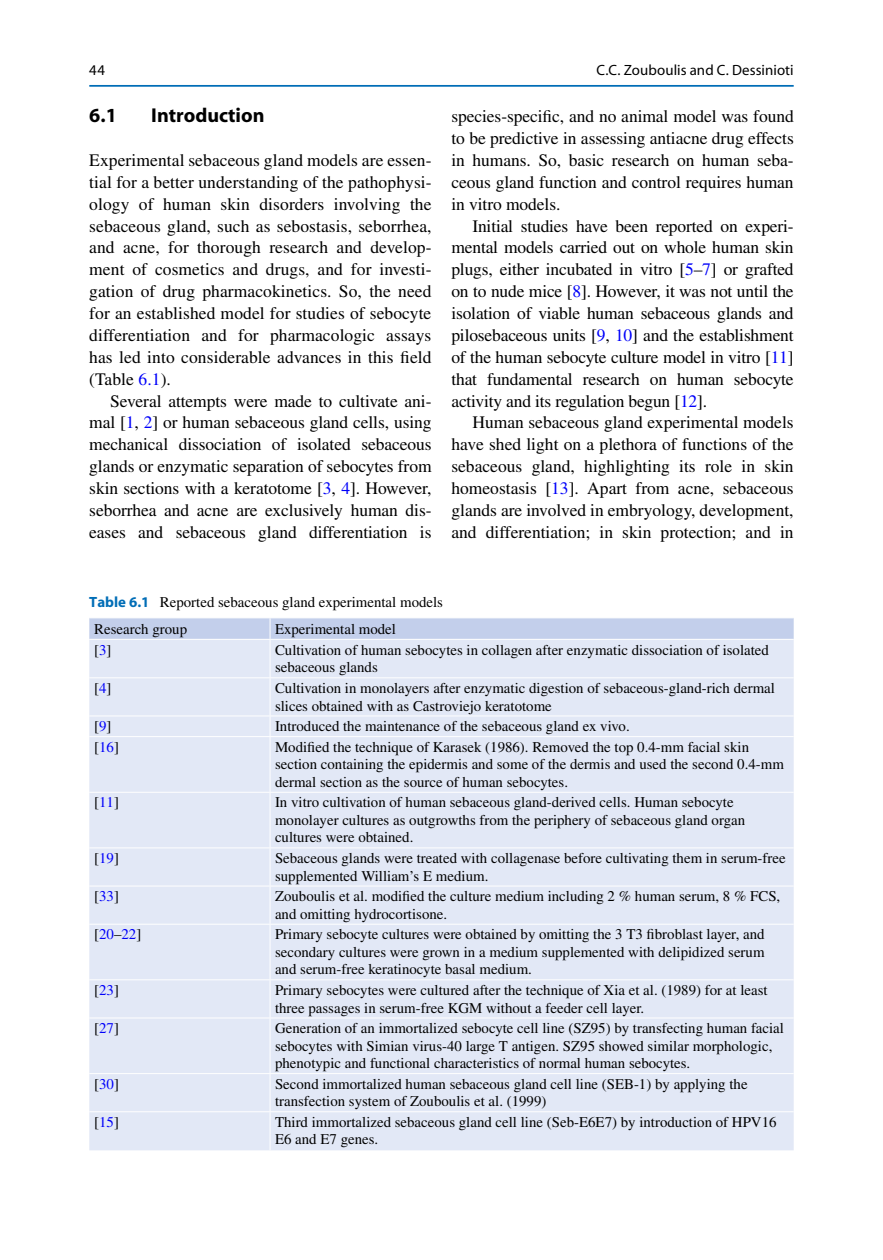
<style>
.page{position:relative;width:883px;height:1260px;background:#fff}
.page>*{position:absolute;margin:0;border:0;box-sizing:border-box;transform-origin:0 0}
.t1{font:700 20.12px "Sydvwn Tcvkpc Myriad";color:#000}
.t2{font:17.5px/21.9px "Jrqdfh Ntpcnk Times";letter-spacing:-.005em;color:#000;text-align:justify}
.t3{font:14.88px/17.5px "Jrqdfh Ntpcnk Times";color:#000}
.t4{font:14.88px "Ykhlrx Gmybdv Myriad";letter-spacing:.005em;color:#000}
.t5{font:14.88px "Jrqdfh Ntpcnk Times";color:#0000fa}
.s1{color:#0000fa}
.s2{font-family:"Sydvwn Tcvkpc Myriad";font-weight:700;color:#006db6}
.s3{color:#000}
</style>
<div class="page">
<div style="left:89px;top:640px;width:705px;height:510px;background:#e2e8f6"></div>
<svg style="left:89px;top:618px;width:705px;height:21px;background:#c4d0eb"></svg>
<hr style="left:270px;top:640px;width:1px;height:37px;background:#fff">
<hr style="left:89px;top:677px;width:705px;height:1px;background:#fff">
<hr style="left:270px;top:678px;width:1px;height:38px;background:#fff">
<hr style="left:89px;top:716px;width:705px;height:1px;background:#fff">
<svg style="left:270px;top:716px;width:1px;height:20px"></svg>
<hr style="left:89px;top:736px;width:705px;height:1px;background:#fff">
<hr style="left:270px;top:737px;width:1px;height:55px;background:#fff">
<hr style="left:89px;top:792px;width:705px;height:1px;background:#fff">
<hr style="left:270px;top:793px;width:1px;height:54px;background:#fff">
<hr style="left:89px;top:847px;width:705px;height:1px;background:#fff">
<hr style="left:270px;top:848px;width:1px;height:38px;background:#fff">
<hr style="left:89px;top:886px;width:705px;height:1px;background:#fff">
<hr style="left:270px;top:886px;width:1px;height:38px;background:#fff">
<hr style="left:89px;top:924px;width:705px;height:1px;background:#fff">
<hr style="left:270px;top:925px;width:1px;height:54px;background:#fff">
<hr style="left:89px;top:979px;width:705px;height:1px;background:#fff">
<hr style="left:270px;top:980px;width:1px;height:38px;background:#fff">
<hr style="left:89px;top:1018px;width:705px;height:1px;background:#fff">
<hr style="left:270px;top:1018px;width:1px;height:55px;background:#fff">
<hr style="left:89px;top:1073px;width:705px;height:1px;background:#fff">
<hr style="left:270px;top:1074px;width:1px;height:37px;background:#fff">
<hr style="left:270px;top:1111px;width:524px;height:1px;background:#fff">
<hr style="left:89px;top:1111px;width:181px;height:1px;background:#fff">
<hr style="left:270px;top:1112px;width:1px;height:38px;background:#fff">
<hr style="left:89px;top:85px;width:705px;height:2px;background:#006db6">
<p class="t4" style="left:89px;top:64px;width:17px">44</p>
<h1 class="t1" style="left:89px;top:108px;width:29px">6.1</h1>
<h1 class="t1" style="left:151px;top:108px;width:115px">Introduction</h1>
<p class="t2" style="left:89px;top:151px;width:344px">Experimental sebaceous gland models are essen&shy;tial for a better understanding of the pathophysi&shy;ology of human skin disorders involving the sebaceous gland, such as sebostasis, seborrhea, and acne, for thorough research and develop&shy;ment of cosmetics and drugs, and for investi&shy;gation of drug pharmacokinetics. So, the need for an established model for studies of sebocyte differentiation and for pharmacologic assays has led into considerable advances in this field (Table <span class="s1">6.1</span> ).</p>
<p class="t2" style="left:89px;top:391px;width:344px;text-indent:21px">Several attempts were made to cultivate ani&shy;mal [ <span class="s1">1</span> , <span class="s1">2</span> ] or human sebaceous gland cells, using mechanical dissociation of isolated sebaceous glands or enzymatic separation of sebocytes from skin sections with a keratotome [ <span class="s1">3</span> , <span class="s1">4</span> ]. However, seborrhea and acne are exclusively human dis&shy;eases and sebaceous gland differentiation is</p>
<p class="t4" style="left:597px;top:64px;width:199px">C.C. Zouboulis and C. Dessinioti</p>
<p class="t2" style="left:451px;top:107px;width:344px">species-specific, and no animal model was found to be predictive in assessing antiacne drug effects in humans. So, basic research on human seba&shy;ceous gland function and control requires human in vitro models.</p>
<p class="t2" style="left:451px;top:216px;width:344px;text-indent:21px">Initial studies have been reported on experi&shy;mental models carried out on whole human skin plugs, either incubated in vitro [ <span class="s1">5</span> – <span class="s1">7</span> ] or grafted on to nude mice [ <span class="s1">8</span> ]. However, it was not until the isolation of viable human sebaceous glands and pilosebaceous units [ <span class="s1">9</span> , <span class="s1">10</span> ] and the establishment of the human sebocyte culture model in vitro [ <span class="s1">11</span> ] that fundamental research on human sebocyte activity and its regulation begun [ <span class="s1">12</span> ].</p>
<p class="t2" style="left:451px;top:413px;width:344px;text-indent:21px">Human sebaceous gland experimental models have shed light on a plethora of functions of the sebaceous gland, highlighting its role in skin homeostasis [ <span class="s1">13</span> ]. Apart from acne, sebaceous glands are involved in embryology, development, and differentiation; in skin protection; and in</p>
<p class="t3" style="left:94px;top:590px;width:350px;line-height:26.6px;text-indent:-5px"><span class="s2">Table 6.1</span> Reported sebaceous gland experimental models<br>Research group</p>
<p class="t3" style="left:275px;top:621px;width:123px">Experimental model</p>
<p class="t3" style="left:94px;top:643px;width:19px">[ <span class="s1">3</span> ]</p>
<p class="t3" style="left:275px;top:643px;width:495px">Cultivation of human sebocytes in collagen after enzymatic dissociation of isolated sebaceous glands</p>
<p class="t3" style="left:94px;top:681px;width:19px">[ <span class="s1">4</span> ]</p>
<p class="t3" style="left:275px;top:681px;width:501px">Cultivation in monolayers after enzymatic digestion of sebaceous-gland- rich dermal slices obtained with as Castroviejo keratotome</p>
<p class="t3" style="left:94px;top:719px;width:19px">[ <span class="s1">9</span> ]</p>
<p class="t3" style="left:275px;top:719px;width:356px">Introduced the maintenance of the sebaceous gland ex vivo.</p>
<p class="t3" style="left:94px;top:740px;width:26px">[ <span class="s1">16</span> ]</p>
<p class="t3" style="left:275px;top:740px;width:510px">Modified the technique of Karasek (1986). Removed the top 0.4-mm facial skin section containing the epidermis and some of the dermis and used the second 0.4-mm dermal section as the source of human sebocytes.</p>
<p class="t3" style="left:94px;top:795px;width:26px">[ <span class="s1">11</span> ]</p>
<p class="t3" style="left:275px;top:795px;width:472px">In vitro cultivation of human sebaceous gland-derived cells. Human sebocyte monolayer cultures as outgrowths from the periphery of sebaceous gland organ cultures were obtained.</p>
<p class="t3" style="left:94px;top:851px;width:26px">[ <span class="s1">19</span> ]</p>
<p class="t3" style="left:275px;top:851px;width:512px">Sebaceous glands were treated with collagenase before cultivating them in serum-free supplemented William’s E medium.</p>
<p class="t3" style="left:94px;top:889px;width:26px">[ <span class="s1">33</span> ]</p>
<p class="t3" style="left:275px;top:889px;width:507px">Zouboulis et al. modified the culture medium including 2 % human serum, 8 % FCS, and omitting hydrocortisone.</p>
<p class="t5" style="left:94px;top:929px;width:49px"><span class="s3">[</span> 20 <span class="s3">–</span> 22 <span class="s3">]</span></p>
<p class="t3" style="left:275px;top:927px;width:491px;text-align:justify">Primary sebocyte cultures were obtained by omitting the 3 T3 fibroblast layer, and secondary cultures were grown in a medium supplemented with delipidized serum and serum-free keratinocyte basal medium.</p>
<p class="t3" style="left:94px;top:983px;width:26px">[ <span class="s1">23</span> ]</p>
<p class="t3" style="left:275px;top:983px;width:494px">Primary sebocytes were cultured after the technique of Xia et al. (1989) for at least three passages in serum-free KGM without a feeder cell layer.</p>
<p class="t3" style="left:94px;top:1021px;width:26px">[ <span class="s1">27</span> ]</p>
<p class="t3" style="left:275px;top:1021px;width:510px">Generation of an immortalized sebocyte cell line (SZ95) by transfecting human facial sebocytes with Simian virus-40 large T antigen. SZ95 showed similar morphologic, phenotypic and functional characteristics of normal human sebocytes.</p>
<p class="t3" style="left:94px;top:1077px;width:26px">[ <span class="s1">30</span> ]</p>
<p class="t3" style="left:275px;top:1077px;width:474px">Second immortalized human sebaceous gland cell line (SEB-1) by applying the transfection system of Zouboulis et al. (1999)</p>
<p class="t3" style="left:94px;top:1115px;width:26px">[ <span class="s1">15</span> ]</p>
<p class="t3" style="left:275px;top:1115px;width:503px">Third immortalized sebaceous gland cell line (Seb-E6E7) by introduction of HPV16<br>E6 and E7 genes.</p>
</div>
